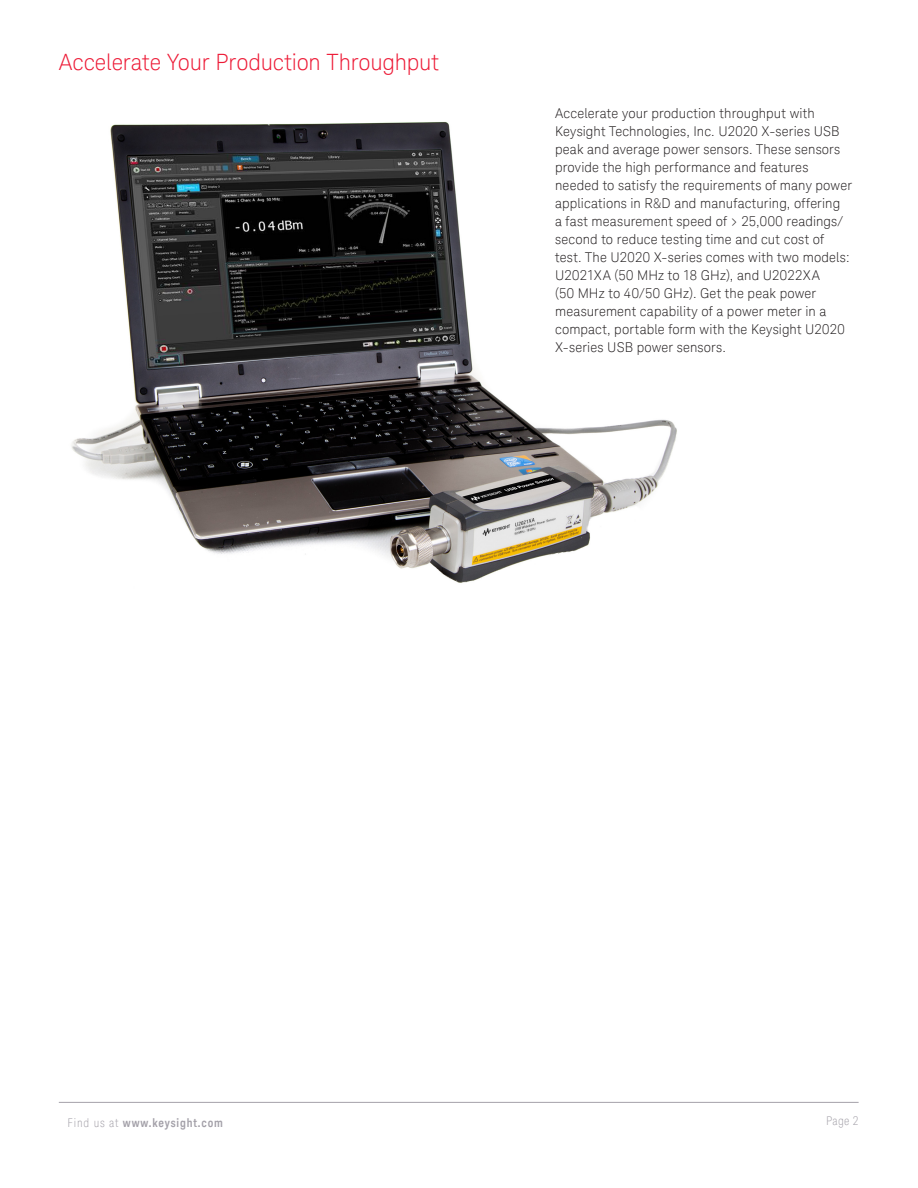
<style>
.page{position:relative;width:918px;height:1188px;background:#fff}
.page>*{position:absolute;margin:0;border:0;box-sizing:border-box;transform-origin:0 0}
.K_Heading_1{font:300 22.5px "Keysight Sans";letter-spacing:-.01em;color:#ed1a36}
.K_Body_Text{font:300 13.5px/18px "Keysight Sans";letter-spacing:.01em;color:#231f20}
.t1{font:700 12px "Keysight Sans Condensed";letter-spacing:.07em;color:#a4a1a9}
.t2{font:300 condensed 12px "Keysight Sans";color:#a4a1a9}
.s1{font-family:"Keysight Sans";font-weight:300;font-stretch:condensed}
</style>
<div class="page">
<hr style="left:59px;top:1102px;width:800px;height:1px;background:#a4a1a9">
<img style="left:71px;top:121px;width:606px;height:462px">
<p class="K_Heading_1" style="left:59px;top:49px;width:382px">Accelerate Your Production Throughput</p>
<p class="K_Body_Text" style="left:555px;top:104px;width:299px">Accelerate your production throughput with Keysight Technologies, Inc. U2020 X-series USB peak and average power sensors. These sensors provide the high performance and features needed to satisfy the requirements of many power applications in R&amp;D and manufacturing, offering<br>a fast measurement speed of &gt; 25,000 readings/ second to reduce testing time and cut cost of test. The U2020 X-series comes with two models:<br>U2021XA (50 MHz to 18 GHz), and U2022XA<br>(50 MHz to 40/50 GHz). Get the peak power measurement capability of a power meter in a compact, portable form with the Keysight U2020<br>X-series USB power sensors.</p>
<p class="t1" style="left:68px;top:1115px;width:157px"><span class="s1">Find us at</span> www.keysight.com</p>
<p class="t2" style="left:826px;top:1113px;width:34px">Page 2</p>
</div>
